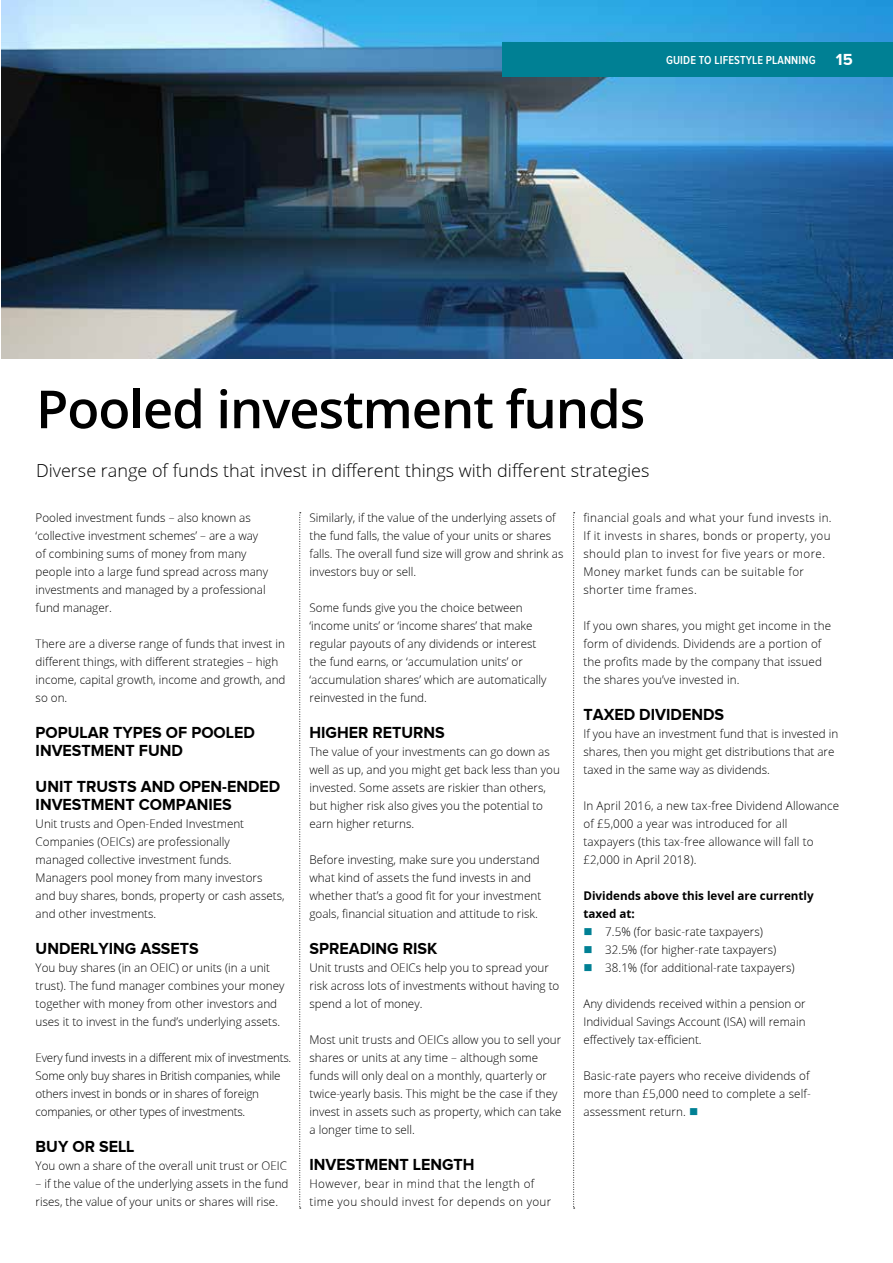
<style>
.page{position:relative;width:893px;height:1263px;background:#fff}
.page>*{position:absolute;margin:0;border:0;box-sizing:border-box;transform-origin:0 0}
.t1{font:600 52.5px "Open Sans";letter-spacing:-.02em;color:#000}
.t2{font:300 18px "Open Sans";color:#000}
.t3{font:700 16.5px/18px "Proxima Nova";color:#000}
.t4{font:300 12px/18px "Open Sans";color:#000}
.t5{font:300 12px/18px "Open Sans";letter-spacing:.03em;color:#000}
.t6{font:300 12px/18px "Open Sans";letter-spacing:-.02em;color:#000}
.t7{font:700 12px/18px "Open Sans";color:#000}
.t8{font:600 12px "Proxima Nova Cond";letter-spacing:.01em;color:#fff}
.s1{font-family:"Proxima Nova";font-weight:700;font-size:16.5px}
.s2{color:#008094}
</style>
<div class="page">
<img style="left:2px;top:0;width:891px;height:359px">
<div style="left:503px;top:43px;width:390px;height:34px;background:#008094"></div>
<svg style="left:299px;top:512px;width:2px;height:697px"></svg>
<svg style="left:573px;top:512px;width:2px;height:697px"></svg>
<p class="t8" style="left:666px;top:55px;width:188px">GUIDE TO LIFESTYLE PLANNING <span class="s1">15</span></p>
<h1 class="t1" style="left:36px;top:373px;width:611px">Pooled investment funds</h1>
<h2 class="t2" style="left:36px;top:458px;width:615px">Diverse range of funds that invest in different things with different strategies</h2>
<p class="t4" style="left:36px;top:508px;width:234px">Pooled investment funds – also known as ‘collective investment schemes’ – are a way of combining sums of money from many people into a large fund spread across many investments and managed by a professional fund manager.</p>
<p class="t4" style="left:36px;top:634px;width:251px">There are a diverse range of funds that invest in different things, with different strategies – high income, capital growth, income and growth, and so on.</p>
<h3 class="t3" style="left:36px;top:723px;width:221px">POPULAR TYPES OF POOLED<br>INVESTMENT FUND</h3>
<h3 class="t3" style="left:36px;top:777px;width:246px">UNIT TRUSTS AND OPEN-ENDED<br>INVESTMENT COMPANIES</h3>
<p class="t4" style="left:36px;top:814px;width:250px">Unit trusts and Open-Ended Investment Companies (OEICs) are professionally<br>managed collective investment funds.<br>Managers pool money from many investors and buy shares, bonds, property or cash assets, and other investments.</p>
<h3 class="t3" style="left:36px;top:939px;width:165px">UNDERLYING ASSETS</h3>
<p class="t4" style="left:36px;top:958px;width:250px">You buy shares (in an OEIC) or units (in a unit trust). The fund manager combines your money together with money from other investors and uses it to invest in the fund’s underlying assets.</p>
<p class="t6" style="left:36px;top:1048px;width:257px">Every fund invests in a different mix of investments.<br>Some only buy shares in British companies, while others invest in bonds or in shares of foreign companies, or other types of investments.</p>
<h3 class="t3" style="left:36px;top:1137px;width:100px">BUY OR SELL</h3>
<p class="t4" style="left:36px;top:1156px;width:253px">You own a share of the overall unit trust or OEIC</p>
<p class="t4" style="left:36px;top:1174px;width:254px">– if the value of the underlying assets in the fund rises, the value of your units or shares will rise.</p>
<p class="t4" style="left:310px;top:508px;width:255px">Similarly, if the value of the underlying assets of the fund falls, the value of your units or shares falls. The overall fund size will grow and shrink as investors buy or sell.</p>
<p class="t4" style="left:310px;top:598px;width:238px">Some funds give you the choice between ‘income units’ or ‘income shares’ that make regular payouts of any dividends or interest the fund earns, or ‘accumulation units’ or ‘accumulation shares’ which are automatically reinvested in the fund.</p>
<h3 class="t3" style="left:310px;top:723px;width:137px">HIGHER RETURNS</h3>
<p class="t4" style="left:310px;top:742px;width:252px">The value of your investments can go down as well as up, and you might get back less than you invested. Some assets are riskier than others, but higher risk also gives you the potential to earn higher returns.</p>
<p class="t4" style="left:310px;top:850px;width:233px">Before investing, make sure you understand what kind of assets the fund invests in and whether that’s a good fit for your investment goals, financial situation and attitude to risk.</p>
<h3 class="t3" style="left:310px;top:939px;width:129px">SPREADING RISK</h3>
<p class="t4" style="left:310px;top:958px;width:251px">Unit trusts and OEICs help you to spread your risk across lots of investments without having to spend a lot of money.</p>
<p class="t4" style="left:310px;top:1030px;width:254px">Most unit trusts and OEICs allow you to sell your shares or units at any time – although some funds will only deal on a monthly, quarterly or twice-yearly basis. This might be the case if they invest in assets such as property, which can take a longer time to sell.</p>
<h3 class="t3" style="left:310px;top:1155px;width:167px">INVESTMENT LENGTH</h3>
<p class="t5" style="left:310px;top:1174px;width:243px">However, bear in mind that the length of time you should invest for depends on your</p>
<p class="t5" style="left:583px;top:508px;width:250px">financial goals and what your fund invests in.<br>If it invests in shares, bonds or property, you should plan to invest for five years or more.<br>Money market funds can be suitable for shorter time frames.</p>
<p class="t4" style="left:583px;top:616px;width:249px">If you own shares, you might get income in the form of dividends. Dividends are a portion of the profits made by the company that issued the shares you’ve invested in.</p>
<h3 class="t3" style="left:583px;top:705px;width:142px">TAXED DIVIDENDS</h3>
<p class="t4" style="left:583px;top:724px;width:256px">If you have an investment fund that is invested in shares, then you might get distributions that are taxed in the same way as dividends.</p>
<p class="t4" style="left:583px;top:796px;width:257px">In April 2016, a new tax-free Dividend Allowance of £5,000 a year was introduced for all taxpayers (this tax-free allowance will fall to £2,000 in April 2018).</p>
<p class="t7" style="left:583px;top:886px;width:232px">Dividends above this level are currently taxed at:</p>
<p class="t4" style="left:583px;top:922px;width:181px"><span class="s2">■</span> 7.5% (for basic-rate taxpayers)</p>
<p class="t4" style="left:583px;top:940px;width:194px"><span class="s2">■</span> 32.5% (for higher-rate taxpayers)</p>
<p class="t4" style="left:583px;top:958px;width:213px"><span class="s2">■</span> 38.1% (for additional-rate taxpayers)</p>
<p class="t4" style="left:583px;top:994px;width:224px;text-align:justify">Any dividends received within a pension or Individual Savings Account (ISA) will remain effectively tax-efficient.</p>
<p class="t4" style="left:583px;top:1066px;width:229px;text-align:justify">Basic-rate payers who receive dividends of more than £5,000 need to complete a self&shy;assessment return. <span class="s2">■</span></p>
</div>
